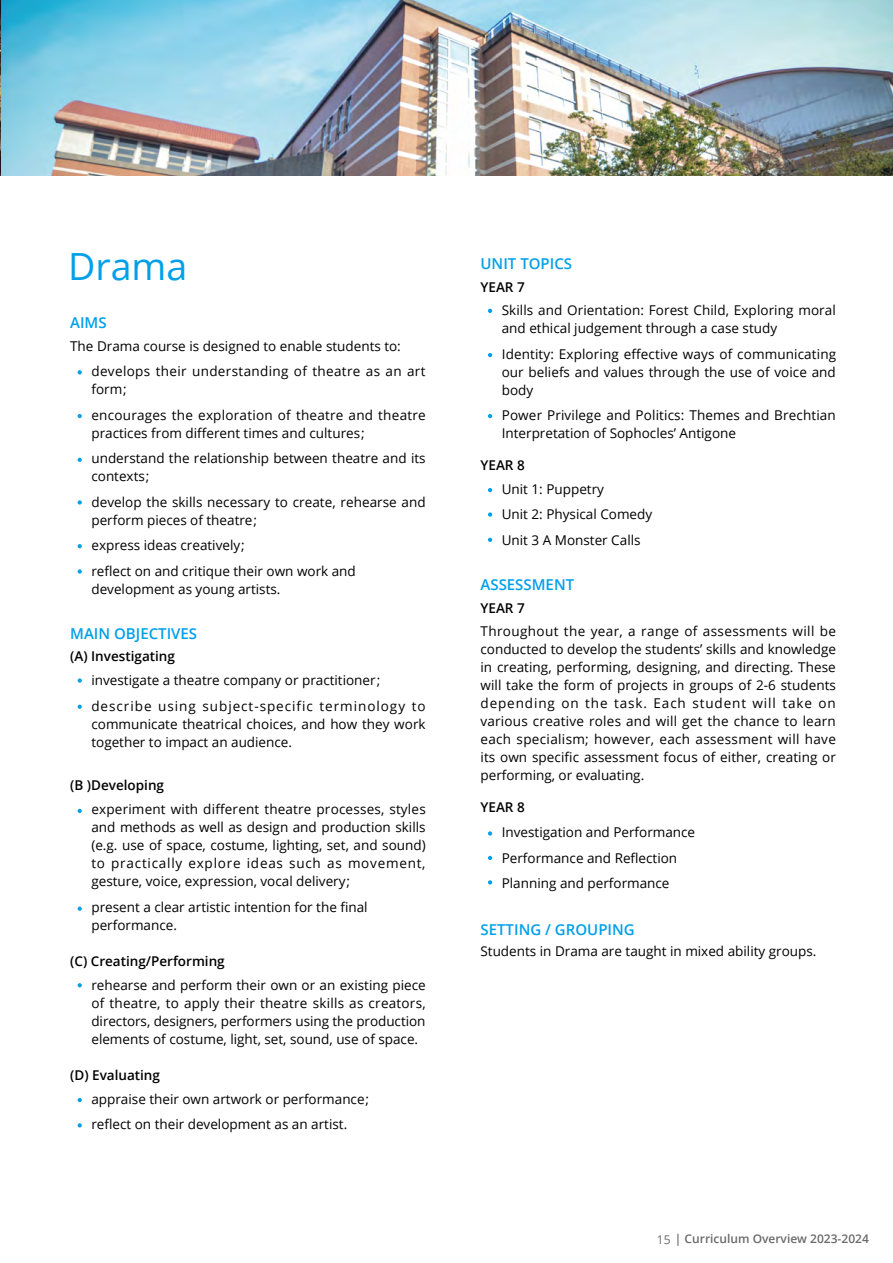
<style>
.page{position:relative;width:893px;height:1263px;background:#fff}
.page>*{position:absolute;margin:0;border:0;box-sizing:border-box;transform-origin:0 0}
.t1{font:37.5px "Open Sans";color:#00a0e9}
.t2{font:600 15px "Open Sans";color:#00a0e9}
.t3{font:13.5px/18px "Open Sans";color:#000}
.t4{font:13.5px/25.5px "Open Sans";letter-spacing:.025em;color:#000}
.t5{font:600 13.5px "Open Sans";color:#000}
.t6{font:13.5px/25.5px "Open Sans";letter-spacing:.07em;color:#000}
.t7{font:13.5px/25.5px "Open Sans";letter-spacing:.02em;color:#000}
.t8{font:600 12px "Open Sans";color:#6b696a}
.s1{font-weight:400}
</style>
<div class="page">
<img style="left:1px;top:0;width:892px;height:176px">
<svg style="left:78px;top:370px;width:4px;height:4px"></svg>
<svg style="left:488px;top:309px;width:4px;height:4px"></svg>
<svg style="left:488px;top:353px;width:4px;height:4px"></svg>
<svg style="left:488px;top:414px;width:4px;height:4px"></svg>
<svg style="left:488px;top:488px;width:4px;height:4px"></svg>
<svg style="left:488px;top:512px;width:4px;height:5px"></svg>
<svg style="left:488px;top:538px;width:4px;height:4px"></svg>
<svg style="left:488px;top:831px;width:4px;height:5px"></svg>
<svg style="left:488px;top:856px;width:4px;height:4px"></svg>
<svg style="left:488px;top:880px;width:4px;height:4px"></svg>
<svg style="left:78px;top:414px;width:4px;height:4px"></svg>
<svg style="left:78px;top:458px;width:4px;height:4px"></svg>
<svg style="left:78px;top:500px;width:4px;height:5px"></svg>
<svg style="left:78px;top:544px;width:4px;height:4px"></svg>
<svg style="left:78px;top:569px;width:4px;height:5px"></svg>
<svg style="left:78px;top:678px;width:4px;height:5px"></svg>
<svg style="left:78px;top:705px;width:4px;height:4px"></svg>
<svg style="left:78px;top:809px;width:4px;height:4px"></svg>
<svg style="left:78px;top:906px;width:4px;height:5px"></svg>
<svg style="left:78px;top:983px;width:4px;height:4px"></svg>
<svg style="left:78px;top:1098px;width:4px;height:4px"></svg>
<svg style="left:78px;top:1123px;width:4px;height:4px"></svg>
<h1 class="t1" style="left:68px;top:241px;width:121px">Drama</h1>
<p class="t2" style="left:70px;top:312px;width:38px">AIMS</p>
<p class="t4" style="left:91px;top:333px;width:336px;text-indent:-21px">The Drama course is designed to enable students to: develops their understanding of theatre as an art</p>
<p class="t7" style="left:91px;top:376px;width:336px">form;<br>encourages the exploration of theatre and theatre</p>
<p class="t3" style="left:91px;top:420px;width:336px;line-height:25.5px">practices from different times and cultures; understand the relationship between theatre and its</p>
<p class="t3" style="left:91px;top:463px;width:336px;line-height:25.5px">contexts;<br>develop the skills necessary to create, rehearse and</p>
<p class="t3" style="left:91px;top:507px;width:266px;line-height:25.5px">perform pieces of theatre;<br>express ideas creatively;<br>reflect on and critique their own work and</p>
<p class="t3" style="left:91px;top:579px;width:191px">development as young artists.</p>
<p class="t2" style="left:70px;top:623px;width:129px">MAIN OBJECTIVES</p>
<p class="t5" style="left:70px;top:647px;width:106px">(A) Investigating</p>
<p class="t6" style="left:91px;top:667px;width:336px">investigate a theatre company or practitioner; describe using subject-specific terminology to</p>
<p class="t3" style="left:91px;top:714px;width:336px">communicate theatrical choices, and how they work together to impact an audience.</p>
<p class="t5" style="left:70px;top:776px;width:95px">(B )Developing</p>
<p class="t3" style="left:91px;top:800px;width:336px;text-align:justify">experiment with different theatre processes, styles and methods as well as design and production skills (e.g. use of space, costume, lighting, set, and sound) to practically explore ideas such as movement, gesture, voice, expression, vocal delivery;</p>
<p class="t3" style="left:91px;top:897px;width:278px">present a clear artistic intention for the final performance.</p>
<p class="t5" style="left:70px;top:951px;width:156px">(C) Creating/Performing</p>
<p class="t3" style="left:91px;top:975px;width:336px;text-align:justify">rehearse and perform their own or an existing piece of theatre, to apply their theatre skills as creators, directors, designers, performers using the production elements of costume, light, set, sound, use of space.</p>
<p class="t5" style="left:70px;top:1065px;width:91px">(D) Evaluating</p>
<p class="t3" style="left:91px;top:1086px;width:279px;line-height:25.5px">appraise their own artwork or performance; reflect on their development as an artist.</p>
<p class="t2" style="left:480px;top:253px;width:93px">UNIT TOPICS</p>
<p class="t5" style="left:480px;top:278px;width:46px">YEAR 7</p>
<p class="t3" style="left:502px;top:301px;width:336px">Skills and Orientation: Forest Child, Exploring moral and ethical judgement through a case study</p>
<p class="t3" style="left:502px;top:345px;width:336px;text-align:justify">Identity: Exploring effective ways of communicating our beliefs and values through the use of voice and body</p>
<p class="t3" style="left:502px;top:406px;width:336px">Power Privilege and Politics: Themes and Brechtian<br>Interpretation of Sophocles’ Antigone</p>
<p class="t5" style="left:480px;top:456px;width:46px">YEAR 8</p>
<p class="t3" style="left:502px;top:476px;width:152px;line-height:25.5px">Unit 1: Puppetry<br>Unit 2: Physical Comedy<br>Unit 3 A Monster Calls</p>
<p class="t2" style="left:480px;top:574px;width:95px">ASSESSMENT</p>
<p class="t5" style="left:480px;top:599px;width:46px">YEAR 7</p>
<p class="t3" style="left:480px;top:622px;width:357px;text-align:justify">Throughout the year, a range of assessments will be conducted to develop the students’ skills and knowledge in creating, performing, designing, and directing. These will take the form of projects in groups of 2-6 students depending on the task. Each student will take on various creative roles and will get the chance to learn each specialism; however, each assessment will have its own specific assessment focus of either, creating or performing, or evaluating.</p>
<p class="t5" style="left:480px;top:798px;width:46px">YEAR 8</p>
<p class="t3" style="left:502px;top:819px;width:195px;line-height:25.5px">Investigation and Performance<br>Performance and Reflection<br>Planning and performance</p>
<p class="t2" style="left:480px;top:919px;width:156px">SETTING / GROUPING</p>
<p class="t3" style="left:480px;top:942px;width:337px">Students in Drama are taught in mixed ability groups.</p>
<p class="t8" style="left:657px;top:1230px;width:214px"><span class="s1">15</span> | Curriculum Overview 2023-2024</p>
</div>
